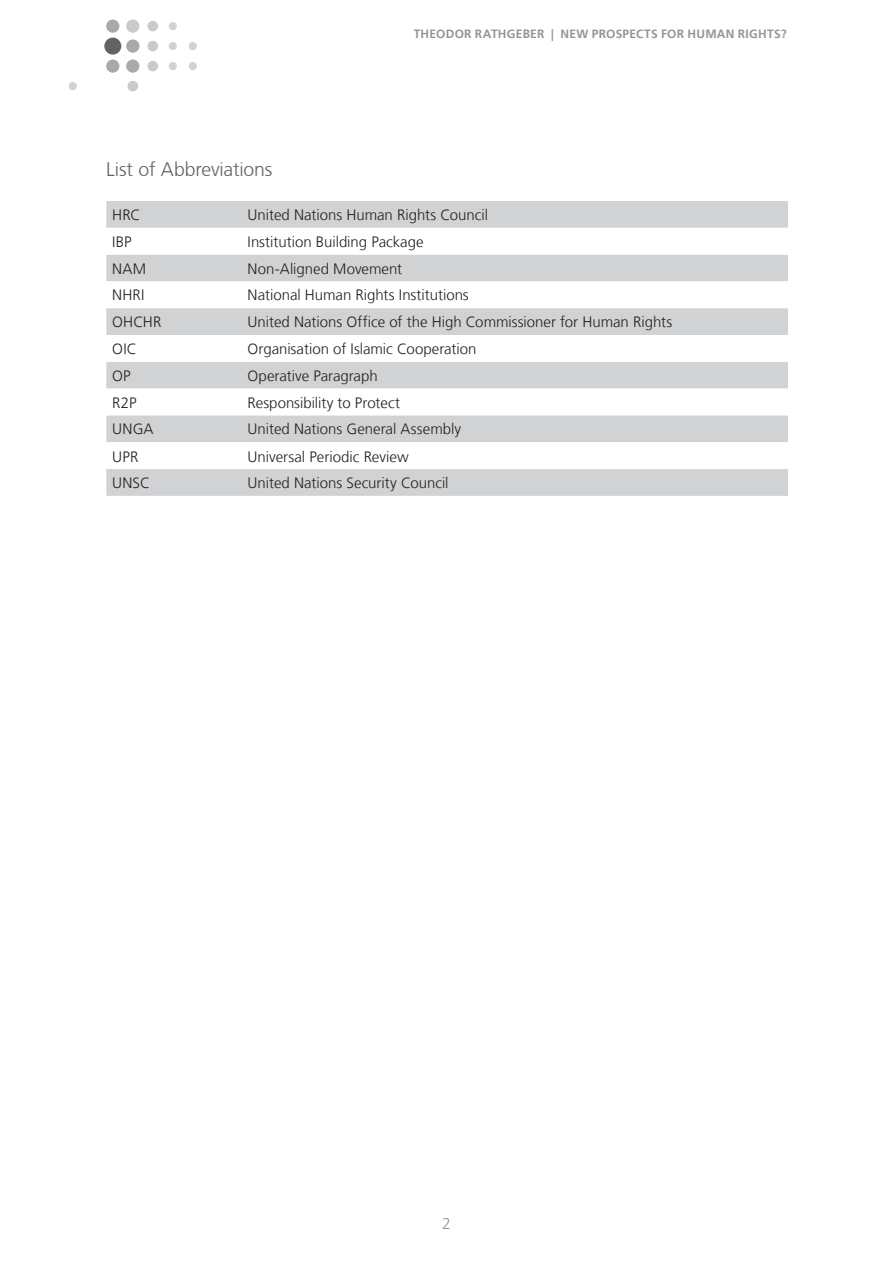
<style>
.page{position:relative;width:893px;height:1263px;background:#fff}
.page>*{position:absolute;margin:0;border:0;box-sizing:border-box;transform-origin:0 0}
.Überschrift_rechts{font:300 19.5px "Frutiger CE";letter-spacing:-.01em;color:#636366}
.t1{font:300 15.75px "Frutiger CE";color:#939598}
.Inhalt{font:300 15px "Frutiger LT";color:#231f20}
.t2{font:700 12px "Frutiger LT";letter-spacing:.02em;color:#939598}
</style>
<div class="page">
<div style="left:104px;top:38px;width:17px;height:17px;background:#636366;border-radius:50%"></div>
<div style="left:69px;top:82px;width:8px;height:8px;background:#d1d2d4;border-radius:50%"></div>
<div style="left:127px;top:81px;width:11px;height:10px;background:#c9cacc;border-radius:50%"></div>
<div style="left:169px;top:22px;width:8px;height:8px;background:#d1d2d4;border-radius:50%"></div>
<div style="left:147px;top:21px;width:11px;height:10px;background:#c9cacc;border-radius:50%"></div>
<div style="left:189px;top:42px;width:8px;height:8px;background:#d1d2d4;border-radius:50%"></div>
<div style="left:169px;top:42px;width:8px;height:8px;background:#d1d2d4;border-radius:50%"></div>
<div style="left:147px;top:41px;width:11px;height:10px;background:#c9cacc;border-radius:50%"></div>
<div style="left:189px;top:62px;width:8px;height:8px;background:#d1d2d4;border-radius:50%"></div>
<div style="left:169px;top:62px;width:8px;height:8px;background:#d1d2d4;border-radius:50%"></div>
<div style="left:147px;top:61px;width:11px;height:10px;background:#c9cacc;border-radius:50%"></div>
<div style="left:126px;top:20px;width:13px;height:13px;background:#c9cacc;border-radius:50%"></div>
<div style="left:106px;top:20px;width:13px;height:13px;background:#a8a9ad;border-radius:50%"></div>
<div style="left:126px;top:39px;width:13px;height:14px;background:#a8a9ad;border-radius:50%"></div>
<div style="left:126px;top:59px;width:13px;height:14px;background:#a8a9ad;border-radius:50%"></div>
<div style="left:106px;top:59px;width:13px;height:14px;background:#a8a9ad;border-radius:50%"></div>
<div style="left:106px;top:201px;width:682px;height:295px;background:#d1d2d4"></div>
<svg style="left:106px;top:228px;width:682px;height:27px"></svg>
<svg style="left:106px;top:281px;width:682px;height:27px"></svg>
<svg style="left:106px;top:335px;width:682px;height:27px"></svg>
<svg style="left:106px;top:389px;width:682px;height:26px"></svg>
<svg style="left:106px;top:442px;width:682px;height:27px"></svg>
<p class="t2" style="left:414px;top:27px;width:374px">THEODOR RATHGEBER | NEW PROSPECTS FOR HUMAN RIGHTS?</p>
<p class="Überschrift_rechts" style="left:106px;top:157px;width:168px">List of Abbreviations</p>
<p class="Inhalt" style="left:112px;top:206px;width:30px">HRC</p>
<p class="Inhalt" style="left:248px;top:206px;width:242px">United Nations Human Rights Council</p>
<p class="Inhalt" style="left:112px;top:233px;width:21px">IBP</p>
<p class="Inhalt" style="left:248px;top:233px;width:177px">Institution Building Package</p>
<p class="Inhalt" style="left:112px;top:260px;width:35px">NAM</p>
<p class="Inhalt" style="left:248px;top:260px;width:156px">Non-Aligned Movement</p>
<p class="Inhalt" style="left:112px;top:287px;width:34px">NHRI</p>
<p class="Inhalt" style="left:248px;top:287px;width:223px">National Human Rights Institutions</p>
<p class="Inhalt" style="left:112px;top:314px;width:51px">OHCHR</p>
<p class="Inhalt" style="left:248px;top:314px;width:426px">United Nations Office of the High Commissioner for Human Rights</p>
<p class="Inhalt" style="left:112px;top:340px;width:26px">OIC</p>
<p class="Inhalt" style="left:248px;top:340px;width:230px">Organisation of Islamic Cooperation</p>
<p class="Inhalt" style="left:112px;top:367px;width:20px">OP</p>
<p class="Inhalt" style="left:248px;top:367px;width:132px">Operative Paragraph</p>
<p class="Inhalt" style="left:112px;top:394px;width:26px">R2P</p>
<p class="Inhalt" style="left:248px;top:394px;width:154px">Responsibility to Protect</p>
<p class="Inhalt" style="left:112px;top:421px;width:43px">UNGA</p>
<p class="Inhalt" style="left:248px;top:421px;width:215px">United Nations General Assembly</p>
<p class="Inhalt" style="left:112px;top:448px;width:28px">UPR</p>
<p class="Inhalt" style="left:248px;top:448px;width:163px">Universal Periodic Review</p>
<p class="Inhalt" style="left:112px;top:474px;width:39px">UNSC</p>
<p class="Inhalt" style="left:248px;top:474px;width:202px">United Nations Security Council</p>
<p class="t1" style="left:442px;top:1214px;width:10px">2</p>
</div>
